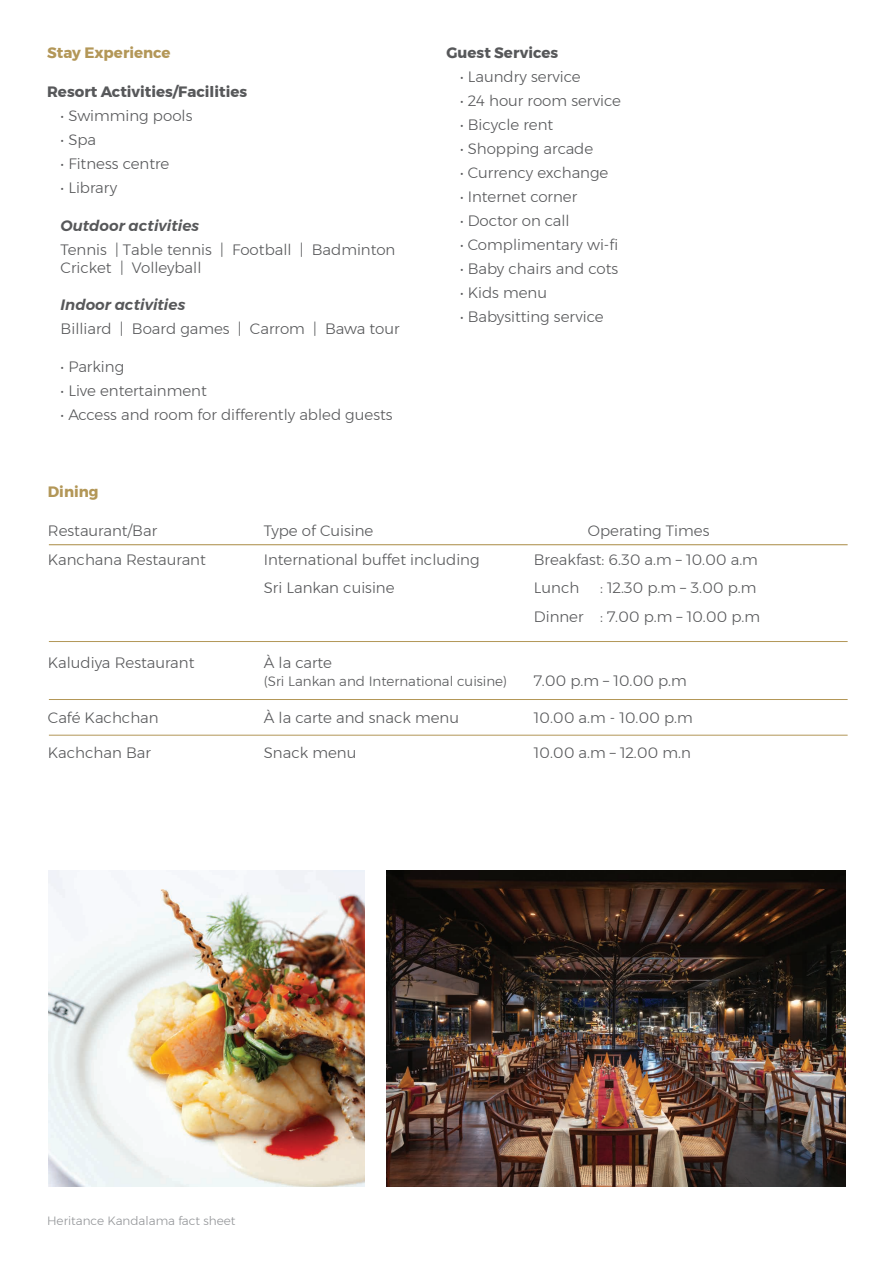
<style>
.page{position:relative;width:893px;height:1263px;background:#fff}
.page>*{position:absolute;margin:0;border:0;box-sizing:border-box;transform-origin:0 0}
.t1{font:300 15px/18px "Montserrat";color:#57585a}
.t2{font:700 15px "Montserrat";color:#57585a}
.t3{font:italic 600 15px "Montserrat";color:#57585a}
.t4{font:700 15px "Montserrat";color:#b39758}
.t5{font:300 13.5px "Montserrat";color:#57585a}
.t6{font:300 12px "Montserrat";color:#939598}
</style>
<div class="page">
<img style="left:49px;top:870px;width:316px;height:316px">
<img style="left:387px;top:870px;width:459px;height:316px">
<hr style="left:49px;top:544px;width:799px;height:1px;background:#b39758">
<hr style="left:49px;top:641px;width:799px;height:1px;background:#b39758">
<hr style="left:49px;top:699px;width:799px;height:1px;background:#b39758">
<hr style="left:49px;top:735px;width:799px;height:1px;background:#b39758">
<p class="t4" style="left:47px;top:41px;width:125px">Stay Experience</p>
<p class="t2" style="left:47px;top:80px;width:202px">Resort Activities/Facilities</p>
<p class="t1" style="left:61px;top:107px;width:133px">• Swimming pools</p>
<p class="t1" style="left:61px;top:131px;width:37px">• Spa</p>
<p class="t1" style="left:61px;top:155px;width:110px">• Fitness centre</p>
<p class="t1" style="left:61px;top:179px;width:58px">• Library</p>
<p class="t3" style="left:61px;top:214px;width:140px">Outdoor activities</p>
<p class="t1" style="left:61px;top:240px;width:336px">Tennis | Table tennis | Football | Badminton<br>Cricket | Volleyball</p>
<p class="t3" style="left:61px;top:293px;width:126px">Indoor activities</p>
<p class="t1" style="left:61px;top:320px;width:340px">Billiard | Board games | Carrom | Bawa tour</p>
<p class="t1" style="left:61px;top:357px;width:65px">• Parking</p>
<p class="t1" style="left:61px;top:381px;width:148px">• Live entertainment</p>
<p class="t1" style="left:61px;top:405px;width:333px">• Access and room for differently abled guests</p>
<p class="t2" style="left:446px;top:41px;width:113px">Guest Services</p>
<p class="t1" style="left:460px;top:68px;width:122px">• Laundry service</p>
<p class="t1" style="left:460px;top:92px;width:162px">• 24 hour room service</p>
<p class="t1" style="left:460px;top:116px;width:95px">• Bicycle rent</p>
<p class="t1" style="left:460px;top:140px;width:135px">• Shopping arcade</p>
<p class="t1" style="left:460px;top:164px;width:150px">• Currency exchange</p>
<p class="t1" style="left:460px;top:188px;width:119px">• Internet corner</p>
<p class="t1" style="left:460px;top:212px;width:111px">• Doctor on call</p>
<p class="t1" style="left:460px;top:236px;width:160px">• Complimentary wi-fi</p>
<p class="t1" style="left:460px;top:260px;width:160px">• Baby chairs and cots</p>
<p class="t1" style="left:460px;top:284px;width:89px">• Kids menu</p>
<p class="t1" style="left:460px;top:308px;width:145px">• Babysitting service</p>
<p class="t4" style="left:48px;top:480px;width:52px">Dining</p>
<p class="t1" style="left:48px;top:521px;width:111px">Restaurant/Bar</p>
<p class="t1" style="left:264px;top:521px;width:111px">Type of Cuisine</p>
<p class="t1" style="left:588px;top:521px;width:123px">Operating Times</p>
<p class="t1" style="left:48px;top:550px;width:160px">Kanchana Restaurant</p>
<p class="t1" style="left:264px;top:550px;width:217px">International buffet including</p>
<p class="t1" style="left:534px;top:550px;width:226px">Breakfast: 6.30 a.m – 10.00 a.m</p>
<p class="t1" style="left:264px;top:578px;width:132px">Sri Lankan cuisine</p>
<p class="t1" style="left:534px;top:578px;width:47px">Lunch</p>
<p class="t1" style="left:534px;top:573px;width:228px;line-height:28.5px;text-align:right">: 12.30 p.m – 3.00 p.m<br>Dinner : 7.00 p.m – 10.00 p.m</p>
<p class="t1" style="left:48px;top:654px;width:148px">Kaludiya Restaurant</p>
<p class="t1" style="left:264px;top:654px;width:70px">À la carte</p>
<p class="t5" style="left:264px;top:671px;width:245px">(Sri Lankan and International cuisine)</p>
<p class="t1" style="left:534px;top:672px;width:154px">7.00 p.m – 10.00 p.m</p>
<p class="t1" style="left:48px;top:708px;width:112px">Café Kachchan</p>
<p class="t1" style="left:264px;top:708px;width:197px">À la carte and snack menu</p>
<p class="t1" style="left:534px;top:708px;width:160px">10.00 a.m - 10.00 p.m</p>
<p class="t1" style="left:48px;top:744px;width:105px">Kachchan Bar</p>
<p class="t1" style="left:264px;top:744px;width:94px">Snack menu</p>
<p class="t1" style="left:534px;top:744px;width:158px">10.00 a.m – 12.00 m.n</p>
<p class="t6" style="left:47px;top:1211px;width:190px">Heritance Kandalama fact sheet</p>
</div>
